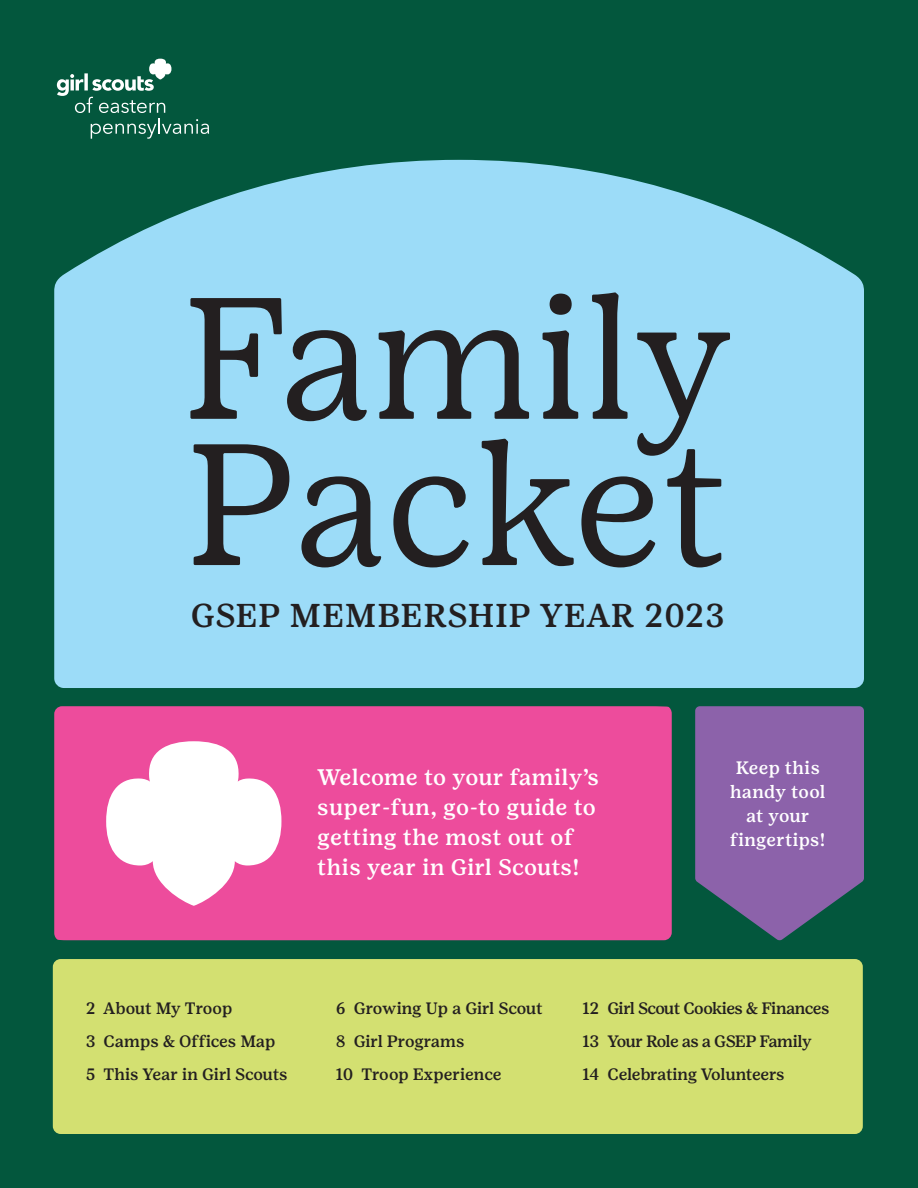
<style>
.page{position:relative;width:918px;height:1188px;background:#03573d}
.page>*{position:absolute;margin:0;border:0;box-sizing:border-box;transform-origin:0 0}
.Sub-Section_Head{font:172.5px "Girl Scout Text";color:#231f20}
.Sub-Section_Head-2{font:500 33px "Girl Scout Text";letter-spacing:.01em;color:#231f20}
.Sub-Section_Head-3{font:500 22.5px/30px "Girl Scout Text";letter-spacing:.01em;color:#fff}
.Sub-Section_Head-4{font:500 18px/24px "Girl Scout Text";letter-spacing:.02em;color:#fff;text-align:center}
.Paragraph_Style_1{font:500 16.5px/33px "Girl Scout Text";letter-spacing:-.025em;color:#231f20}
.Paragraph_Style_1-2{font:500 16.5px/33px "Girl Scout Text";color:#231f20}
</style>
<div class="page">
<svg style="left:695px;top:706px;width:169px;height:235px"></svg>
<svg style="left:57px;top:59px;width:152px;height:80px"></svg>
<svg style="left:54px;top:160px;width:810px;height:528px;fill:#9cdcf8"></svg>
<div style="left:53px;top:959px;width:810px;height:175px;background:#d3e071"></div>
<div style="left:54px;top:706px;width:618px;height:234px;background:#ed4c9c"></div>
<svg style="left:106px;top:741px;width:176px;height:165px"></svg>
<p class="Sub-Section_Head" style="left:183px;top:254px;width:552px">Family</p>
<p class="Sub-Section_Head" style="left:186px;top:400px;width:545px">Packet</p>
<p class="Sub-Section_Head-2" style="left:191px;top:596px;width:535px">GSEP MEMBERSHIP YEAR 2023</p>
<p class="Sub-Section_Head-3" style="left:317px;top:762px;width:283px">Welcome to your family’s super-fun, go-to guide to getting the most out of this year in Girl Scouts!</p>
<p class="Sub-Section_Head-4" style="left:730px;top:756px;width:97px">Keep this handy tool at your fingertips!</p>
<p class="Paragraph_Style_1-2" style="left:86px;top:991px;width:203px">2 About My Troop<br>3 Camps &amp; Offices Map<br>5 This Year in Girl Scouts</p>
<p class="Paragraph_Style_1" style="left:336px;top:991px;width:208px">6 Growing Up a Girl Scout<br>8 Girl Programs<br>10 Troop Experience</p>
<p class="Paragraph_Style_1" style="left:582px;top:991px;width:249px">12 Girl Scout Cookies &amp; Finances<br>13 Your Role as a GSEP Family<br>14 Celebrating Volunteers</p>
</div>
